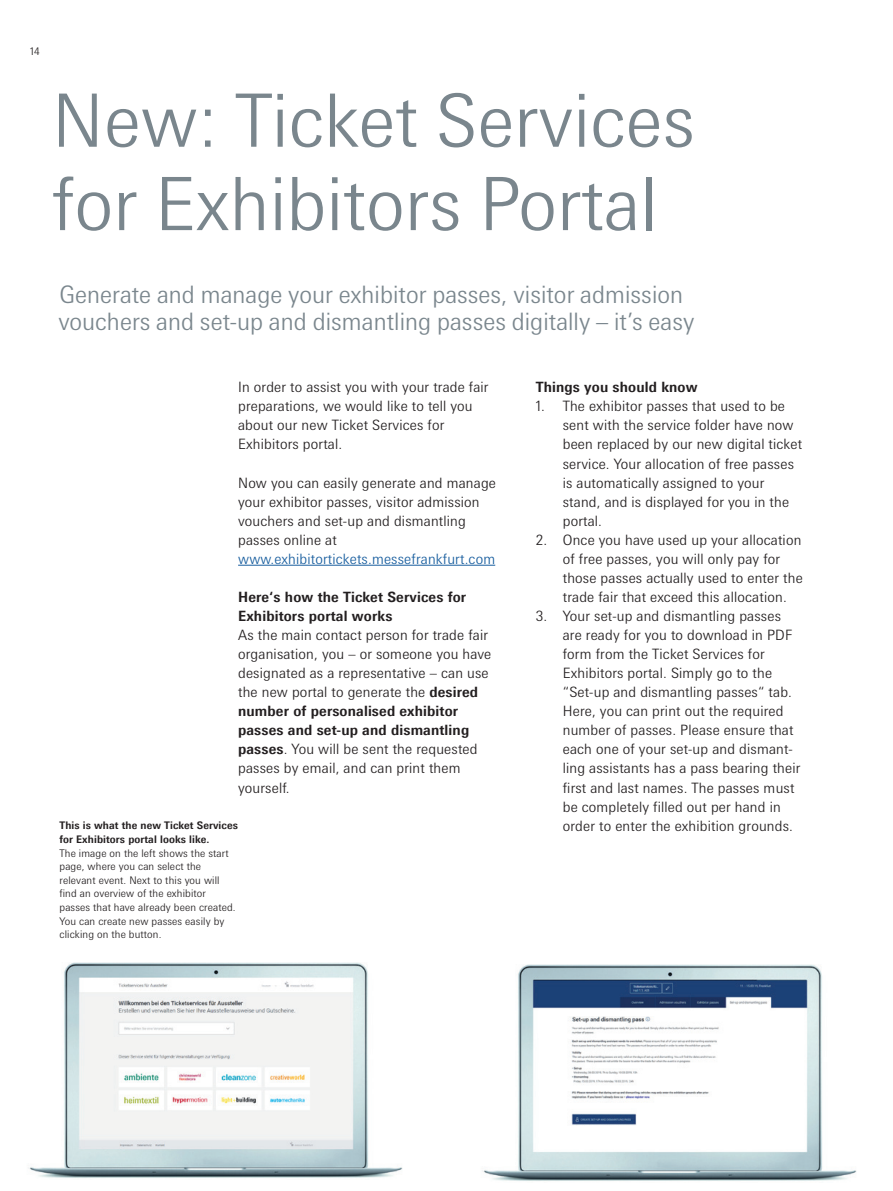
<style>
.page{position:relative;width:893px;height:1191px;background:#fff}
.page>*{position:absolute;margin:0;border:0;box-sizing:border-box;transform-origin:0 0}
.t1{font:300 73.5px/83.4px "Messe Univers";color:#7a868d}
.t2{font:300 24px/26.4px "Messe Univers";color:#7a868d}
.t3{font:300 14.25px/19px "Messe Univers";letter-spacing:.01em;color:#231f20}
.t4{font:700 14.25px/19px "Messe Univers";letter-spacing:.01em;color:#231f20}
.t5{font:300 14.25px "Messe Univers";letter-spacing:.01em;color:#175d9e}
.t6{font:300 10.5px/13.6px "Messe Univers";letter-spacing:.01em;color:#231f20}
.t7{font:700 10.5px/13.6px "Messe Univers";letter-spacing:.01em;color:#231f20}
.s1{font-weight:700}
</style>
<div class="page">
<img style="left:29px;top:962px;width:374px;height:216px">
<img style="left:483px;top:964px;width:374px;height:217px">
<hr style="left:238px;top:565px;width:257px;height:1px;background:#175d9e">
<p class="t6" style="left:30px;top:44px;width:11px">14</p>
<h1 class="t1" style="left:52px;top:78px;width:645px">New: Ticket Services for Exhibitors Portal</h1>
<h2 class="t2" style="left:58px;top:281px;width:638px">Generate and manage your exhibitor passes, visitor admission vouchers and set-up and dismantling passes digitally – it’s easy</h2>
<p class="t3" style="left:238px;top:377px;width:252px">In order to assist you with your trade fair preparations, we would like to tell you about our new Ticket Services for Exhibitors portal.</p>
<p class="t3" style="left:238px;top:473px;width:259px">Now you can easily generate and manage your exhibitor passes, visitor admission vouchers and set-up and dismantling passes online at</p>
<p class="t5" style="left:238px;top:550px;width:259px">www.exhibitortickets.messefrankfurt.com</p>
<p class="t4" style="left:238px;top:587px;width:230px">Here‘s how the Ticket Services for<br>Exhibitors portal works</p>
<p class="t3" style="left:238px;top:625px;width:255px">As the main contact person for trade fair organisation, you – or someone you have designated as a representative – can use the new portal to generate the <span class="s1">desired number of personalised exhibitor passes and set-up and dismantling passes</span>. You will be sent the requested passes by email, and can print them yourself.</p>
<p class="t7" style="left:60px;top:818px;width:180px">This is what the new Ticket Services for Exhibitors portal looks like.</p>
<p class="t6" style="left:60px;top:846px;width:178px">The image on the left shows the start page, where you can select the relevant event. Next to this you will find an overview of the exhibitor passes that have already been created.<br>You can create new passes easily by clicking on the button.</p>
<p class="t4" style="left:536px;top:377px;width:163px">Things you should know</p>
<p class="t3" style="left:563px;top:396px;width:241px;text-indent:-27px">1. The exhibitor passes that used to be sent with the service folder have now been replaced by our new digital ticket service. Your allocation of free passes is automatically assigned to your stand, and is displayed for you in the portal.</p>
<p class="t3" style="left:563px;top:530px;width:241px;text-indent:-27px">2. Once you have used up your allocation of free passes, you will only pay for those passes actually used to enter the trade fair that exceed this allocation.</p>
<p class="t3" style="left:563px;top:606px;width:239px;text-indent:-27px">3. Your set-up and dismantling passes are ready for you to download in PDF form from the Ticket Services for Exhibitors portal. Simply go to the “Set-up and dismantling passes“ tab.<br>Here, you can print out the required number of passes. Please ensure that each one of your set-up and dismant&shy;ling assistants has a pass bearing their first and last names. The passes must be completely filled out per hand in order to enter the exhibition grounds.</p>
</div>
